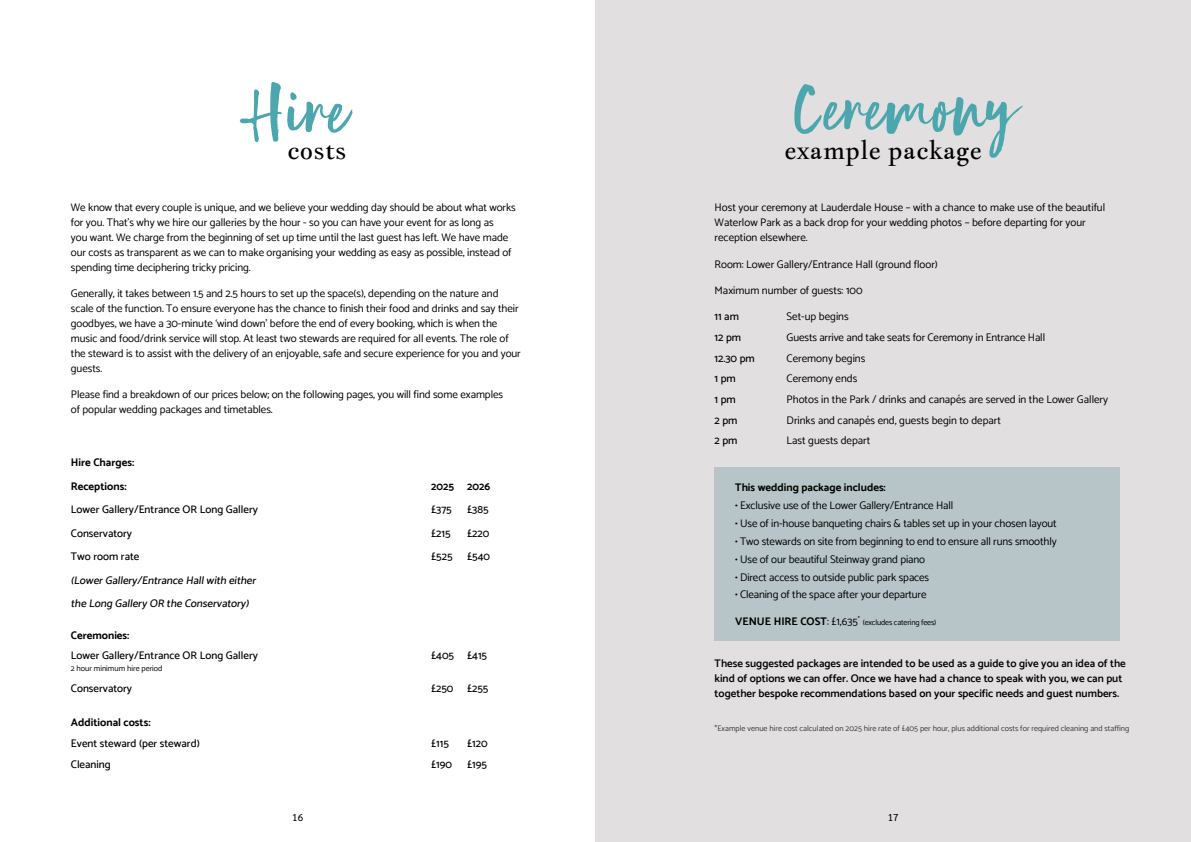
<style>
.page{position:relative;width:1191px;height:842px;background:#fff}
.page>*{position:absolute;margin:0;border:0;box-sizing:border-box;transform-origin:0 0}
.t1{font:73px "Human Nature";color:#4ba6ae}
.t2{font:70px "Human Nature";color:#4ba6ae}
.t3{font:26px "Jacques Francois";color:#000}
.t4{font:11px/15px "Catamaran";letter-spacing:-.005em;color:#000}
.t5{font:500 11px/23.5px "Catamaran";color:#000}
.t6{font:600 11px/15px "Catamaran";color:#000}
.t7{font:700 11px/23.5px "Catamaran";color:#000}
.t8{font:10px "Sarabun";color:#000}
.t9{font:8px "Catamaran";color:#3c3c3b}
.t10{font:8px "Catamaran";letter-spacing:-.01em;color:#000}
.s1{font-weight:400}
</style>
<div class="page">
<div style="left:595px;top:0;width:596px;height:842px;background:#e1dfdf"></div>
<div style="left:714px;top:467px;width:406px;height:173px;background:#b7c5c9"></div>
<h1 class="t1" style="left:244px;top:78px;width:107px">Hire</h1>
<h2 class="t2" style="left:791px;top:77px;width:229px">Ceremony</h2>
<h3 class="t3" style="left:287px;top:133px;width:61px">costs</h3>
<h3 class="t3" style="left:784px;top:133px;width:199px">example package</h3>
<p class="t4" style="left:714px;top:200px;width:392px">Host your ceremony at Lauderdale House – with a chance to make use of the beautiful<br>Waterlow Park as a back drop for your wedding photos – before departing for your reception elsewhere.</p>
<p class="t4" style="left:714px;top:256px;width:225px">Room: Lower Gallery/Entrance Hall (ground floor)</p>
<p class="t4" style="left:714px;top:283px;width:149px">Maximum number of guests: 100</p>
<p class="t5" style="left:714px;top:305px;width:26px">11 am</p>
<p class="t4" style="left:786px;top:309px;width:64px">Set-up begins</p>
<p class="t5" style="left:714px;top:325px;width:28px">12 pm</p>
<p class="t4" style="left:786px;top:330px;width:260px">Guests arrive and take seats for Ceremony in Entrance Hall</p>
<p class="t5" style="left:714px;top:346px;width:42px">12.30 pm</p>
<p class="t4" style="left:786px;top:350px;width:80px">Ceremony begins</p>
<p class="t5" style="left:714px;top:367px;width:23px">1 pm</p>
<p class="t4" style="left:786px;top:371px;width:72px">Ceremony ends</p>
<p class="t5" style="left:714px;top:387px;width:23px">1 pm</p>
<p class="t4" style="left:786px;top:392px;width:323px">Photos in the Park / drinks and canapés are served in the Lower Gallery</p>
<p class="t5" style="left:714px;top:408px;width:24px">2 pm</p>
<p class="t4" style="left:786px;top:412px;width:216px">Drinks and canapés end, guests begin to depart</p>
<p class="t5" style="left:714px;top:429px;width:24px">2 pm</p>
<p class="t4" style="left:786px;top:433px;width:85px">Last guests depart</p>
<p class="t4" style="left:71px;top:199px;width:446px">We know that every couple is unique, and we believe your wedding day should be about what works for you. That’s why we hire our galleries by the hour - so you can have your event for as long as<br>you want. We charge from the beginning of set up time until the last guest has left. We have made our costs as transparent as we can to make organising your wedding as easy as possible, instead of spending time deciphering tricky pricing.</p>
<p class="t4" style="left:71px;top:286px;width:451px">Generally, it takes between 1.5 and 2.5 hours to set up the space(s), depending on the nature and scale of the function. To ensure everyone has the chance to finish their food and drinks and say their goodbyes, we have a 30-minute ‘wind down’ before the end of every booking, which is when the music and food/drink service will stop. At least two stewards are required for all events. The role of the steward is to assist with the delivery of an enjoyable, safe and secure experience for you and your guests.</p>
<p class="t4" style="left:71px;top:387px;width:434px">Please find a breakdown of our prices below; on the following pages, you will find some examples of popular wedding packages and timetables.</p>
<p class="t7" style="left:71px;top:450px;width:65px">Hire Charges:<br>Receptions:</p>
<p class="t7" style="left:431px;top:474px;width:61px">2025 2026</p>
<p class="t5" style="left:71px;top:497px;width:188px">Lower Gallery/Entrance OR Long Gallery</p>
<p class="t5" style="left:431px;top:497px;width:22px">£375</p>
<p class="t5" style="left:467px;top:497px;width:23px">£385</p>
<p class="t5" style="left:71px;top:521px;width:63px">Conservatory</p>
<p class="t5" style="left:431px;top:521px;width:21px">£215</p>
<p class="t5" style="left:467px;top:521px;width:24px">£220</p>
<p class="t5" style="left:71px;top:544px;width:70px">Two room rate</p>
<p class="t5" style="left:431px;top:544px;width:23px">£525</p>
<p class="t5" style="left:467px;top:544px;width:25px">£540</p>
<p class="t5" style="left:71px;top:568px;width:189px">(LowerGallery/Entrance Hallwith either the Long Gallery OR the Conservatory)</p>
<p class="t7" style="left:71px;top:623px;width:60px">Ceremonies:</p>
<p class="t5" style="left:71px;top:644px;width:188px">Lower Gallery/Entrance OR Long Gallery</p>
<p class="t5" style="left:431px;top:644px;width:58px">£405 £415</p>
<p class="t10" style="left:71px;top:664px;width:93px">2 hour minimum hire period</p>
<p class="t5" style="left:71px;top:676px;width:63px">Conservatory</p>
<p class="t5" style="left:431px;top:676px;width:59px">£250 £255</p>
<p class="t7" style="left:71px;top:711px;width:81px">Additional costs:</p>
<p class="t5" style="left:71px;top:731px;width:130px">Event steward (per steward)</p>
<p class="t5" style="left:431px;top:731px;width:19px">£115</p>
<p class="t5" style="left:467px;top:731px;width:22px">£120</p>
<p class="t5" style="left:71px;top:752px;width:41px">Cleaning</p>
<p class="t5" style="left:431px;top:752px;width:23px">£190</p>
<p class="t5" style="left:467px;top:752px;width:21px">£195</p>
<p class="t8" style="left:292px;top:812px;width:12px">16</p>
<p class="t7" style="left:735px;top:476px;width:152px">This wedding package includes:</p>
<p class="t4" style="left:735px;top:498px;width:220px">• Exclusive use of the Lower Gallery/Entrance Hall</p>
<p class="t4" style="left:735px;top:516px;width:323px">• Use of in-house banqueting chairs &amp; tables set up in your chosen layout</p>
<p class="t4" style="left:735px;top:533px;width:323px">• Two stewards on site from beginning to end to ensure all runs smoothly</p>
<p class="t4" style="left:735px;top:551px;width:191px">• Use of our beautiful Steinway grand piano</p>
<p class="t4" style="left:735px;top:569px;width:195px">• Direct access to outside public park spaces</p>
<p class="t4" style="left:735px;top:587px;width:193px">• Cleaning of the space after your departure</p>
<p class="t7" style="left:735px;top:609px;width:126px">VENUE HIRE COST<span class="s1">: £1,635</span><sup>*</sup></p>
<p class="t10" style="left:862px;top:617px;width:75px">(excludes catering fees)</p>
<p class="t6" style="left:714px;top:656px;width:413px">These suggested packages are intended to be used as a guide to give you an idea of the kind of options we can offer. Once we have had a chance to speak with you, we can put together bespoke recommendations based on your specific needs and guest numbers.</p>
<p class="t9" style="left:714px;top:723px;width:416px">*Example venue hire cost calculated on 2025 hire rate of £405 per hour, plus additional costs for required cleaning and staffing</p>
<p class="t8" style="left:887px;top:812px;width:12px">17</p>
</div>
